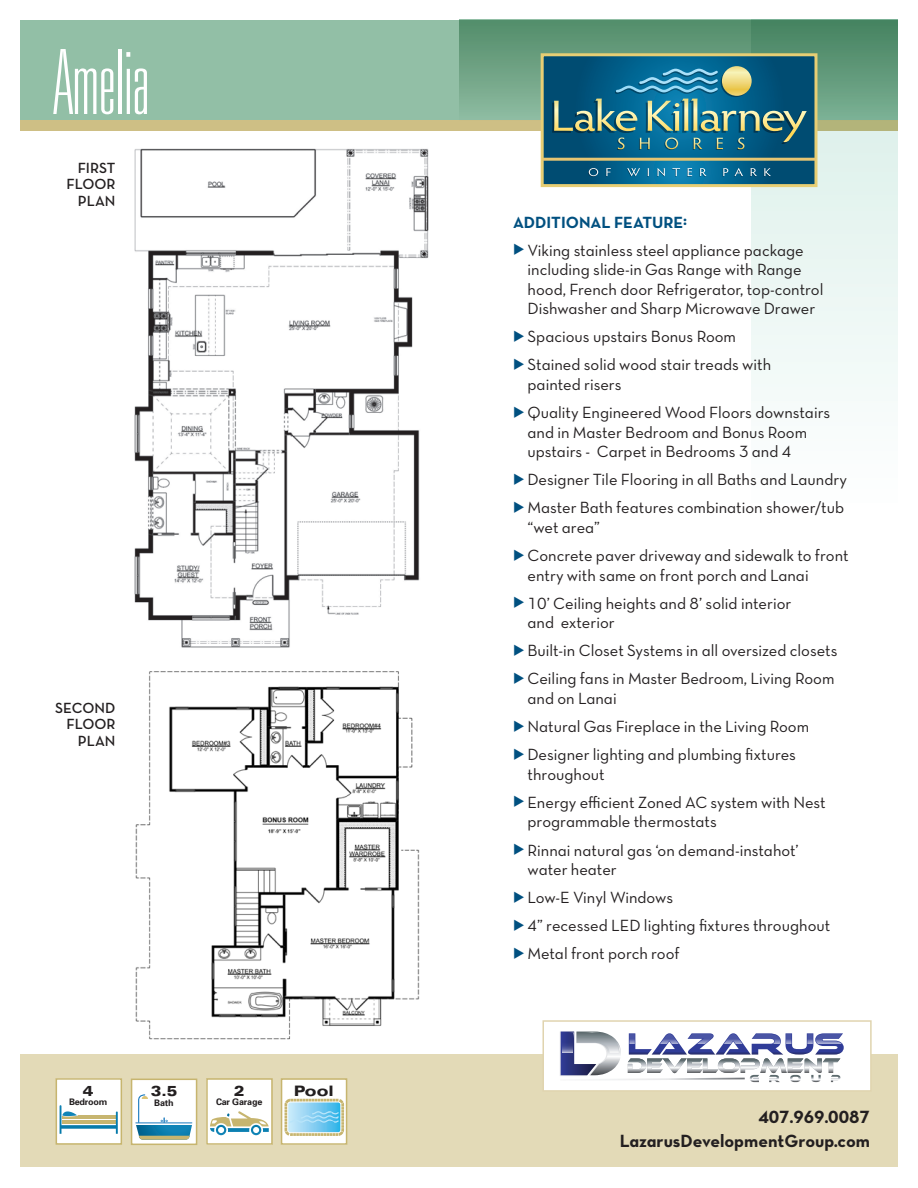
<style>
.page{position:relative;width:918px;height:1188px;background:#fff}
.page>*{position:absolute;margin:0;border:0;box-sizing:border-box;transform-origin:0 0}
.t1{font:100 ultra-condensed 90px "Univers";color:#fff}
.t2{font:18px "Neutra Text TF Bold Alt";color:#231f20}
.t3{font:16.5px/19.5px "Neutra Text TF Book Alt";color:#231f20}
.t4{font:16.5px "Neutra Text TF Bold Alt";color:#005080}
.t5{font:15px/16.5px "Neutra Text TF Demi Alt";color:#231f20;text-align:right}
.t6{font:900 expanded 14.4px "Univers";color:#231f20}
.t7{font:700 9px "Univers";letter-spacing:-.02em;color:#231f20}
.s1{color:#005080}
</style>
<div class="page">
<div style="left:20px;top:112px;width:878px;height:19px;background:#cebf85"></div>
<div style="left:20px;top:20px;width:878px;height:100px;background:#92bfa6"></div>
<div style="left:459px;top:20px;width:439px;height:102px;background:linear-gradient(to bottom,#508c6b,#93bca0)"></div>
<svg style="left:751px;top:20px;width:147px;height:381px"></svg>
<svg style="left:545px;top:161px;width:268px;height:22px;background:#025e89"></svg>
<svg style="left:545px;top:57px;width:268px;height:101px;background:#035880"></svg>
<div style="left:541px;top:53px;width:276px;height:134px;border:3px solid #e7ce74"></div>
<svg style="left:552px;top:69px;width:255px;height:81px;background:#26718a"></svg>
<svg style="left:588px;top:168px;width:10px;height:9px"></svg>
<svg style="left:606px;top:168px;width:5px;height:9px"></svg>
<svg style="left:627px;top:168px;width:13px;height:9px"></svg>
<svg style="left:647px;top:168px;width:2px;height:9px"></svg>
<svg style="left:657px;top:168px;width:8px;height:9px"></svg>
<svg style="left:672px;top:168px;width:8px;height:9px"></svg>
<svg style="left:687px;top:168px;width:5px;height:9px"></svg>
<svg style="left:699px;top:168px;width:8px;height:9px"></svg>
<svg style="left:723px;top:168px;width:5px;height:9px"></svg>
<svg style="left:734px;top:168px;width:9px;height:9px"></svg>
<svg style="left:750px;top:168px;width:7px;height:9px"></svg>
<svg style="left:764px;top:168px;width:7px;height:9px"></svg>
<svg style="left:721px;top:67px;width:29px;height:30px"></svg>
<svg style="left:722px;top:66px;width:30px;height:30px"></svg>
<hr style="left:542px;top:158px;width:274px;height:3px;background:#e6c572">
<img style="left:134px;top:148px;width:295px;height:500px">
<img style="left:135px;top:671px;width:285px;height:369px">
<div style="left:20px;top:1054px;width:878px;height:112px;background:#e3dab7"></div>
<div style="left:543px;top:1021px;width:328px;height:70px;background:#fff"></div>
<svg style="left:560px;top:1032px;width:284px;height:50px"></svg>
<div style="left:542px;top:1020px;width:330px;height:72px;border:2px solid #e0d4af"></div>
<div style="left:56px;top:1079px;width:65px;height:65px;background:#fff"></div>
<div style="left:56px;top:1078px;width:66px;height:67px;border:2px solid #c7b56f"></div>
<svg style="left:60px;top:1105px;width:58px;height:29px"></svg>
<div style="left:132px;top:1079px;width:65px;height:65px;background:#fff"></div>
<div style="left:131px;top:1079px;width:66px;height:66px;border:2px solid #c7b56f"></div>
<svg style="left:135px;top:1094px;width:57px;height:46px"></svg>
<div style="left:207px;top:1079px;width:65px;height:65px;background:#fff"></div>
<div style="left:206px;top:1078px;width:67px;height:67px;border:2px solid #c7b56f"></div>
<svg style="left:210px;top:1111px;width:59px;height:24px"></svg>
<div style="left:282px;top:1079px;width:65px;height:65px;background:#fff"></div>
<div style="left:281px;top:1078px;width:66px;height:67px;border:2px solid #c7b56f"></div>
<div style="left:285px;top:1099px;width:59px;height:37px;border:6px dashed #c7b56f;border-radius:3px"></div>
<div style="left:287px;top:1102px;width:54px;height:31px;border:1px solid #fff;border-radius:3px"></div>
<svg style="left:288px;top:1102px;width:53px;height:31px;background:#8ed3f2"></svg>
<p class="t1" style="left:54px;top:36px;width:97px">Amelia</p>
<p class="t5" style="left:66px;top:159px;width:51px">FIRST<br>FLOOR<br>PLAN</p>
<p class="t5" style="left:55px;top:699px;width:62px">SECOND<br>FLOOR<br>PLAN</p>
<p class="t6" style="left:83px;top:1082px;width:12px">4</p>
<p class="t7" style="left:69px;top:1096px;width:40px">Bedroom</p>
<p class="t6" style="left:151px;top:1082px;width:28px">3.5</p>
<p class="t7" style="left:154px;top:1097px;width:21px">Bath</p>
<p class="t6" style="left:234px;top:1082px;width:12px">2</p>
<p class="t7" style="left:216px;top:1096px;width:48px">Car Garage</p>
<p class="t6" style="left:294px;top:1082px;width:42px">Pool</p>
<p class="t4" style="left:513px;top:212px;width:175px">ADDITIONAL FEATURE:</p>
<p class="t3" style="left:528px;top:240px;width:297px;text-indent:-15px"><span class="s1">◆</span> Viking stainless steel appliance package including slide-in Gas Range with Range hood, French door Refrigerator, top-control Dishwasher and Sharp Microwave Drawer</p>
<p class="t3" style="left:513px;top:327px;width:225px"><span class="s1">◆</span> Spacious upstairs Bonus Room</p>
<p class="t3" style="left:528px;top:355px;width:245px;text-indent:-15px"><span class="s1">◆</span> Stained solid wood stair treads with painted risers</p>
<p class="t3" style="left:528px;top:402px;width:304px;text-indent:-15px"><span class="s1">◆</span> Quality Engineered Wood Floors downstairs and in Master Bedroom and Bonus Room upstairs - Carpet in Bedrooms 3 and 4</p>
<p class="t3" style="left:513px;top:470px;width:336px"><span class="s1">◆</span> Designer Tile Flooring in all Baths and Laundry</p>
<p class="t3" style="left:528px;top:498px;width:318px;text-indent:-15px"><span class="s1">◆</span> Master Bath features combination shower/tub “wet area”</p>
<p class="t3" style="left:528px;top:545px;width:323px;text-indent:-15px"><span class="s1">◆</span> Concrete paver driveway and sidewalk to front entry with same on front porch and Lanai</p>
<p class="t3" style="left:528px;top:593px;width:265px;text-indent:-15px"><span class="s1">◆</span> 10’ Ceiling heights and 8’ solid interior and exterior</p>
<p class="t3" style="left:513px;top:641px;width:326px"><span class="s1">◆</span> Built-in Closet Systems in all oversized closets</p>
<p class="t3" style="left:528px;top:669px;width:308px;text-indent:-15px"><span class="s1">◆</span> Ceiling fans in Master Bedroom, Living Room and on Lanai</p>
<p class="t3" style="left:513px;top:716px;width:298px"><span class="s1">◆</span> Natural Gas Fireplace in the Living Room</p>
<p class="t3" style="left:528px;top:745px;width:270px;text-indent:-15px"><span class="s1">◆</span> Designer lighting and plumbing fixtures throughout</p>
<p class="t3" style="left:528px;top:792px;width:300px;text-indent:-15px"><span class="s1">◆</span> Energy efficient Zoned AC system with Nest programmable thermostats</p>
<p class="t3" style="left:528px;top:840px;width:273px;text-indent:-15px"><span class="s1">◆</span> Rinnai natural gas ‘on demand-instahot’ water heater</p>
<p class="t3" style="left:513px;top:888px;width:162px"><span class="s1">◆</span> Low-E Vinyl Windows</p>
<p class="t3" style="left:513px;top:916px;width:319px"><span class="s1">◆</span> 4” recessed LED lighting fixtures throughout</p>
<p class="t3" style="left:513px;top:944px;width:168px"><span class="s1">◆</span> Metal front porch roof</p>
<p class="t2" style="left:758px;top:1106px;width:113px">407.969.0087</p>
<p class="t2" style="left:620px;top:1130px;width:252px">LazarusDevelopmentGroup.com</p>
</div>
